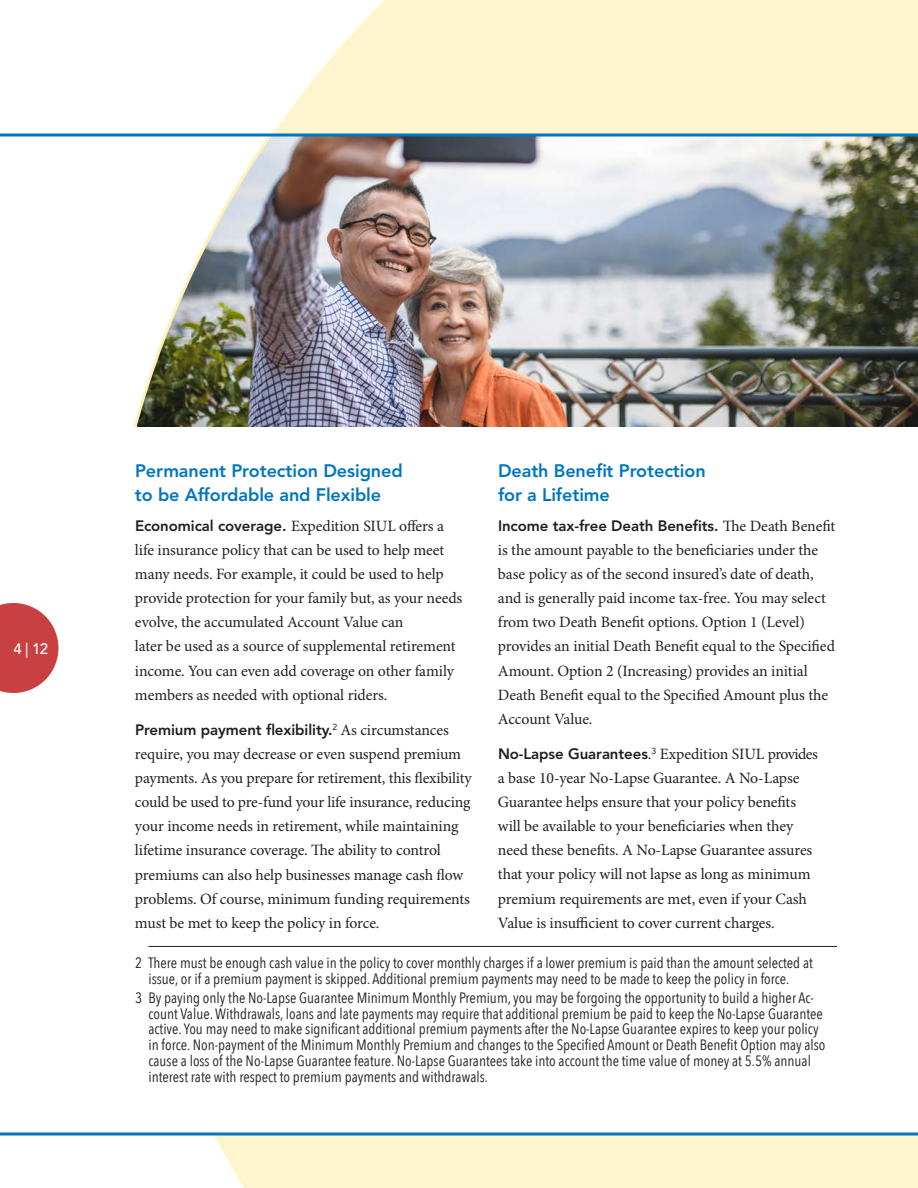
<style>
.page{position:relative;width:918px;height:1188px;background:#fff}
.page>*{position:absolute;margin:0;border:0;box-sizing:border-box;transform-origin:0 0}
.Heads{font:800 18px/24px "Avenir LT Std";letter-spacing:-.005em;color:#0076be}
.t1{font:15.75px/24px "Minion Pro";letter-spacing:-.01em;color:#231f20}
.condensed_footnote-d{font:condensed 15px/15.8px "Avenir Next LT Pro";color:#231f20}
.Note{font:condensed 15px/15.8px "Avenir Next LT Pro";color:#231f20}
.t2{font:800 15px "Avenir LT Std";letter-spacing:-.005em;color:#231f20}
.t3{font:500 15px "Avenir LT Std";color:#fff}
.s1{font-family:"Minion Pro";font-weight:400;font-size:15.75px}
.s2{font-family:"Avenir LT Std";font-weight:800;font-size:15px}
</style>
<div class="page">
<img style="left:409px;top:136px;width:509px;height:291px">
<img style="left:98px;top:136px;width:311px;height:291px">
<svg style="left:0;top:0;width:918px;height:134px;fill:#fef4ce"></svg>
<hr style="left:0;top:134px;width:918px;height:2px;background:#0076be">
<div style="left:212px;top:1136px;width:706px;height:52px;background:#fef4ce"></div>
<svg style="left:0;top:1132px;width:918px;height:4px;background:#3f96c9"></svg>
<hr style="left:148px;top:946px;width:689px;height:1px;background:#231f20">
<svg style="left:0;top:603px;width:59px;height:90px"></svg>
<p class="t3" style="left:14px;top:640px;width:36px">4 | 12</p>
<p class="Heads" style="left:498px;top:459px;width:209px">Death Benefit Protection for a Lifetime</p>
<p class="t2" style="left:498px;top:517px;width:339px">Income tax-free Death Benefits. <span class="s1">The Death Benefit</span></p>
<p class="t1" style="left:498px;top:539px;width:338px">is the amount payable to the beneficiaries under the base policy as of the second insured’s date of death, and is generally paid income tax-free. You may select from two Death Benefit options. Option 1 (Level) provides an initial Death Benefit equal to the Specified Amount. Option 2 (Increasing) provides an initial Death Benefit equal to the Specified Amount plus the Account Value.</p>
<p class="t1" style="left:498px;top:743px;width:321px"><span class="s2">No-Lapse Guarantees</span>.<sup>3</sup> Expedition SIUL provides a base 10-year No-Lapse Guarantee. A No-Lapse Guarantee helps ensure that your policy benefits will be available to your beneficiaries when they need these benefits. A No-Lapse Guarantee assures that your policy will not lapse as long as minimum premium requirements are met, even if your Cash Value is insufficient to cover current charges.</p>
<p class="Note" style="left:148px;top:955px;width:666px;text-indent:-14px">2 There must be enough cash value in the policy to cover monthly charges if a lower premium is paid than the amount selected at issue, or if a premium payment is skipped. Additional premium payments may need to be made to keep the policy in force.</p>
<p class="condensed_footnote-d" style="left:148px;top:990px;width:679px;text-indent:-14px">3 By paying only the No-Lapse Guarantee Minimum Monthly Premium, you may be forgoing the opportunity to build a higher Ac&shy;count Value.Withdrawals, loans and late payments may require that additional premium be paid to keep the No-Lapse Guarantee active. You may need to make significant additional premium payments after the No-Lapse Guarantee expires to keep your policy in force. Non-payment of the Minimum Monthly Premium and changes to the Specified Amount or Death Benefit Option may also cause a loss of the No-Lapse Guarantee feature. No-Lapse Guarantees take into account the time value of money at 5.5% annual interest rate with respect to premium payments and withdrawals.</p>
<p class="Heads" style="left:135px;top:459px;width:269px">Permanent Protection Designed to be Affordable and Flexible</p>
<p class="t1" style="left:135px;top:515px;width:329px"><span class="s2">Economical coverage.</span> Expedition SIUL offers a life insurance policy that can be used to help meet many needs. For example, it could be used to help provide protection for your family but, as your needs evolve, the accumulated Account Value can<br>later be used as a source of supplemental retirement income. You can even add coverage on other family members as needed with optional riders.</p>
<p class="t2" style="left:135px;top:721px;width:315px">Premium payment flexibility.<sup>2</sup> <span class="s1">As circumstances</span></p>
<p class="t1" style="left:135px;top:743px;width:338px">require, you may decrease or even suspend premium payments. As you prepare for retirement, this flexibility could be used to pre-fund your life insurance, reducing your income needs in retirement, while maintaining lifetime insurance coverage. The ability to control premiums can also help businesses manage cash flow problems. Of course, minimum funding requirements must be met to keep the policy in force.</p>
</div>
